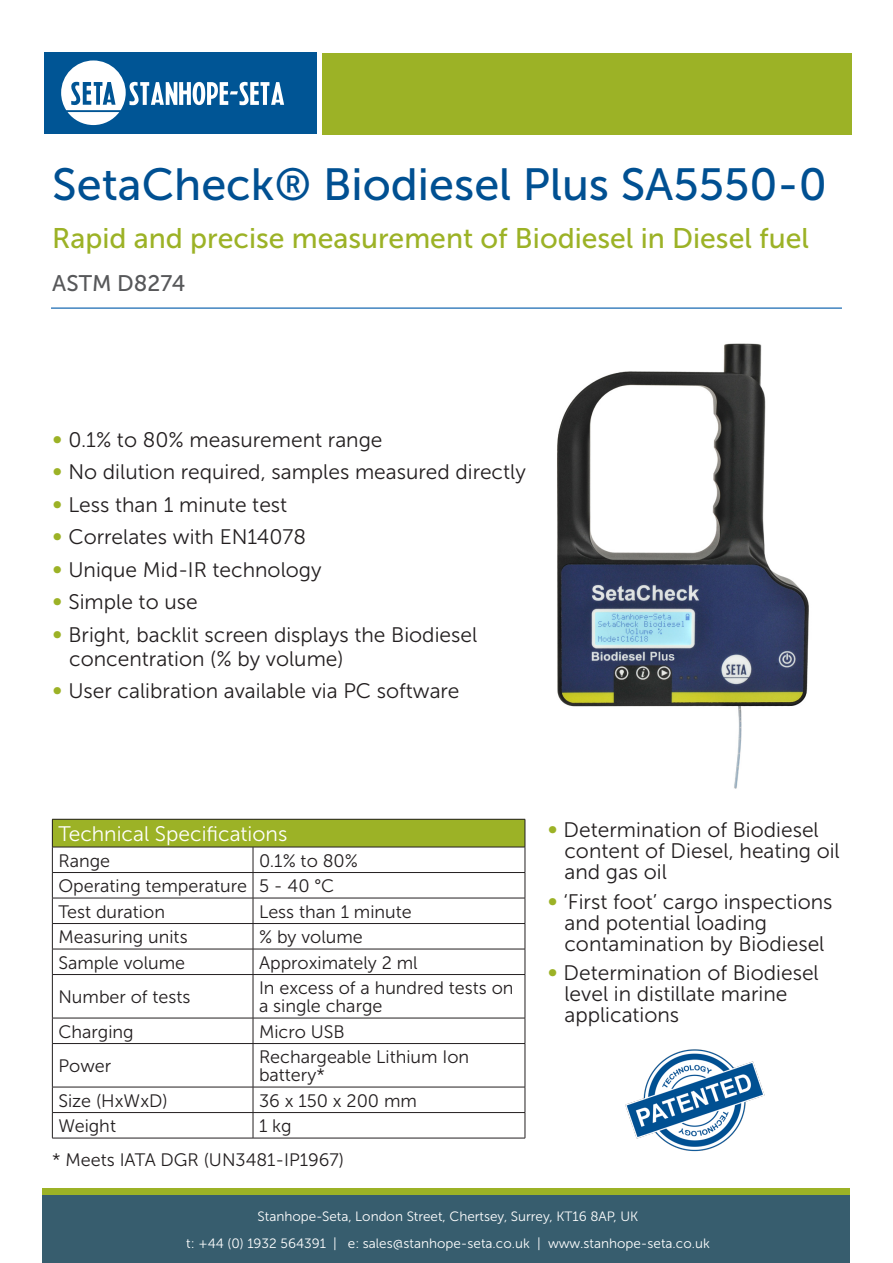
<style>
.page{position:relative;width:893px;height:1263px;background:#fff}
.page>*{position:absolute;margin:0;border:0;box-sizing:border-box;transform-origin:0 0}
.t1{font:45px "Museo Sans 500";color:#005092}
.t2{font:28.35px "Museo Sans 500";color:#9cb226}
.t3{font:22.5px "Museo Sans 500";color:#57585a}
.BODY{font:21px/21px "Museo Sans 300";color:#231f20}
.BODY-2{font:21px "Museo Sans 300";color:#fff}
.BODY-3{font:18px/18px "Museo Sans 300";color:#231f20}
.BODY-4{font:13.5px "Museo Sans 300";color:#fff}
.s1{color:#9cb226}
</style>
<div class="page">
<div style="left:42px;top:1188px;width:808px;height:75px;background:#375d6e"></div>
<div style="left:42px;top:1188px;width:808px;height:7px;background:#9cb226"></div>
<hr style="left:51px;top:307px;width:791px;height:2px;background:#015aaa">
<div style="left:52px;top:819px;width:473px;height:28px;background:#9cb226"></div>
<hr style="left:52px;top:819px;width:201px;height:1px;background:#231f20">
<hr style="left:253px;top:819px;width:272px;height:1px;background:#231f20">
<svg style="left:52px;top:819px;width:1px;height:155px"></svg>
<svg style="left:525px;top:819px;width:1px;height:155px"></svg>
<hr style="left:52px;top:975px;width:1px;height:43px;background:#231f20">
<hr style="left:525px;top:975px;width:1px;height:43px;background:#231f20">
<svg style="left:52px;top:1019px;width:1px;height:24px"></svg>
<svg style="left:525px;top:1018px;width:1px;height:25px"></svg>
<hr style="left:52px;top:1044px;width:1px;height:43px;background:#231f20">
<hr style="left:525px;top:1044px;width:1px;height:43px;background:#231f20">
<svg style="left:52px;top:1088px;width:1px;height:50px"></svg>
<svg style="left:525px;top:1087px;width:1px;height:51px"></svg>
<hr style="left:52px;top:1138px;width:201px;height:1px;background:#231f20">
<hr style="left:253px;top:1138px;width:272px;height:1px;background:#231f20">
<hr style="left:52px;top:847px;width:201px;height:1px;background:#231f20">
<hr style="left:253px;top:847px;width:272px;height:1px;background:#231f20">
<hr style="left:52px;top:872px;width:201px;height:1px;background:#231f20">
<hr style="left:253px;top:872px;width:272px;height:1px;background:#231f20">
<hr style="left:52px;top:898px;width:201px;height:1px;background:#231f20">
<hr style="left:253px;top:898px;width:272px;height:1px;background:#231f20">
<hr style="left:52px;top:923px;width:201px;height:1px;background:#231f20">
<hr style="left:253px;top:923px;width:272px;height:1px;background:#231f20">
<hr style="left:52px;top:949px;width:201px;height:1px;background:#231f20">
<hr style="left:253px;top:949px;width:272px;height:1px;background:#231f20">
<svg style="left:253px;top:847px;width:1px;height:127px"></svg>
<hr style="left:52px;top:974px;width:201px;height:1px;background:#231f20">
<hr style="left:253px;top:974px;width:272px;height:1px;background:#231f20">
<hr style="left:253px;top:975px;width:1px;height:43px;background:#231f20">
<hr style="left:52px;top:1018px;width:201px;height:1px;background:#231f20">
<hr style="left:253px;top:1018px;width:272px;height:1px;background:#231f20">
<svg style="left:253px;top:1018px;width:1px;height:25px"></svg>
<hr style="left:52px;top:1043px;width:201px;height:1px;background:#231f20">
<hr style="left:253px;top:1043px;width:272px;height:1px;background:#231f20">
<hr style="left:253px;top:1044px;width:1px;height:43px;background:#231f20">
<hr style="left:52px;top:1087px;width:201px;height:1px;background:#231f20">
<hr style="left:253px;top:1087px;width:272px;height:1px;background:#231f20">
<hr style="left:52px;top:1112px;width:201px;height:1px;background:#231f20">
<hr style="left:253px;top:1112px;width:272px;height:1px;background:#231f20">
<svg style="left:253px;top:1087px;width:1px;height:51px"></svg>
<div style="left:322px;top:54px;width:530px;height:81px;background:#9cb226"></div>
<div style="left:44px;top:53px;width:272px;height:81px;background:#005595"></div>
<svg style="left:62px;top:61px;width:222px;height:64px"></svg>
<img style="left:625px;top:1049px;width:140px;height:103px">
<img style="left:557px;top:343px;width:252px;height:446px">
<p class="t1" style="left:52px;top:160px;width:776px">SetaCheck® Biodiesel Plus SA5550-0</p>
<p class="t2" style="left:52px;top:223px;width:758px">Rapid and precise measurement of Biodiesel in Diesel fuel</p>
<p class="t3" style="left:52px;top:271px;width:135px">ASTM D8274</p>
<p class="BODY" style="left:52px;top:429px;width:332px"><span class="s1">∞</span> 0.1% to 80% measurement range</p>
<p class="BODY" style="left:52px;top:462px;width:475px"><span class="s1">∞</span> No dilution required, samples measured directly</p>
<p class="BODY" style="left:52px;top:494px;width:237px"><span class="s1">∞</span> Less than 1 minute test</p>
<p class="BODY" style="left:52px;top:527px;width:255px"><span class="s1">∞</span> Correlates with EN14078</p>
<p class="BODY" style="left:52px;top:559px;width:271px"><span class="s1">∞</span> Unique Mid-IR technology</p>
<p class="BODY" style="left:52px;top:592px;width:147px"><span class="s1">∞</span> Simple to use</p>
<p class="BODY" style="left:69px;top:623px;width:410px;line-height:24px;text-indent:-17px"><span class="s1">∞</span> Bright, backlit screen displays the Biodiesel concentration (% by volume)</p>
<p class="BODY" style="left:52px;top:681px;width:409px"><span class="s1">∞</span> User calibration available via PC software</p>
<p class="BODY-2" style="left:58px;top:822px;width:230px">Technical Specifications</p>
<p class="BODY-3" style="left:58px;top:851px;width:53px">Range</p>
<p class="BODY-3" style="left:259px;top:851px;width:100px">0.1% to 80%</p>
<p class="BODY-3" style="left:58px;top:877px;width:190px">Operating temperature</p>
<p class="BODY-3" style="left:259px;top:877px;width:77px">5 - 40 °C</p>
<p class="BODY-3" style="left:58px;top:902px;width:108px">Test duration</p>
<p class="BODY-3" style="left:259px;top:902px;width:154px">Less than 1 minute</p>
<p class="BODY-3" style="left:58px;top:928px;width:131px">Measuring units</p>
<p class="BODY-3" style="left:259px;top:928px;width:105px">% by volume</p>
<p class="BODY-3" style="left:58px;top:953px;width:128px">Sample volume</p>
<p class="BODY-3" style="left:259px;top:953px;width:160px">Approximately 2 ml</p>
<p class="BODY-3" style="left:58px;top:988px;width:134px">Number of tests</p>
<p class="BODY-3" style="left:259px;top:979px;width:256px">In excess of a hundred tests on a single charge</p>
<p class="BODY-3" style="left:58px;top:1022px;width:77px">Charging</p>
<p class="BODY-3" style="left:259px;top:1022px;width:87px">Micro USB</p>
<p class="BODY-3" style="left:58px;top:1057px;width:54px">Power</p>
<p class="BODY-3" style="left:259px;top:1048px;width:212px">Rechargeable Lithium Ion battery*</p>
<p class="BODY-3" style="left:58px;top:1091px;width:111px">Size (HxWxD)</p>
<p class="BODY-3" style="left:259px;top:1091px;width:160px">36 x 150 x 200 mm</p>
<p class="BODY-3" style="left:58px;top:1117px;width:59px">Weight</p>
<p class="BODY-3" style="left:259px;top:1117px;width:34px">1 kg</p>
<p class="BODY-3" style="left:52px;top:1151px;width:293px">* Meets IATA DGR (UN3481-IP1967)</p>
<p class="BODY" style="left:564px;top:819px;width:277px;text-indent:-17px"><span class="s1">∞</span> Determination of Biodiesel content of Diesel, heating oil and gas oil</p>
<p class="BODY" style="left:564px;top:891px;width:270px;text-indent:-17px"><span class="s1">∞</span> ‘First foot’ cargo inspections and potential loading contamination by Biodiesel</p>
<p class="BODY" style="left:564px;top:962px;width:256px;text-indent:-17px"><span class="s1">∞</span> Determination of Biodiesel level in distillate marine applications</p>
<p class="BODY-4" style="left:258px;top:1209px;width:382px">Stanhope-Seta, London Street, Chertsey, Surrey, KT16 8AP, UK</p>
<p class="BODY-4" style="left:186px;top:1236px;width:525px">t: +44 (0) 1932 564391 | e: sales@stanhope-seta.co.uk | www.stanhope-seta.co.uk</p>
</div>
